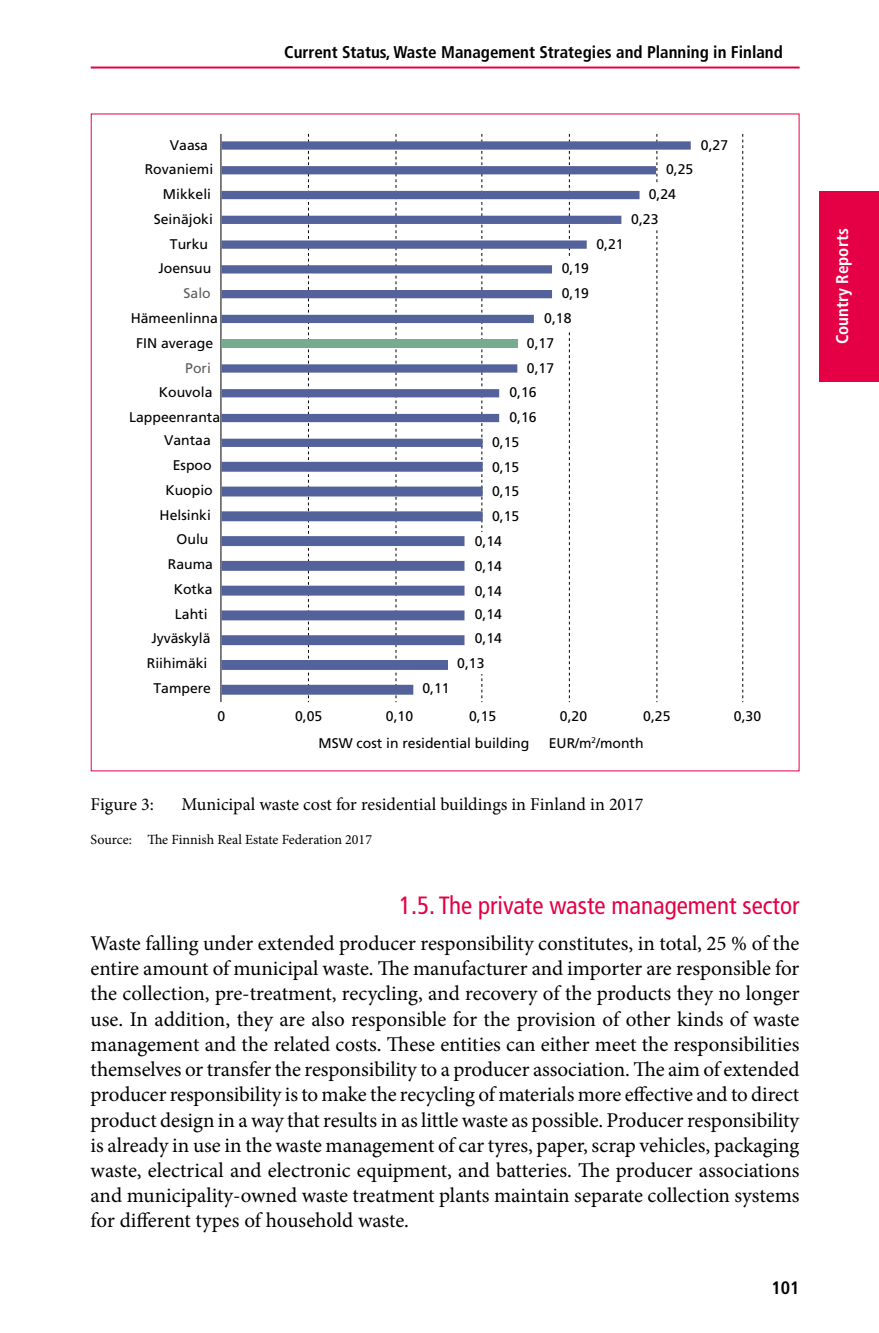
<style>
.page{position:relative;width:879px;height:1333px;background:#fff}
.page>*{position:absolute;margin:0;border:0;box-sizing:border-box;transform-origin:0 0}
.t1{font:condensed 25px "Frutiger";color:#e50046}
.t2{font:21px/25.2px "Minion Pro";color:#000;text-align:justify}
.t3{font:18px "Minion Pro";color:#000}
.t4{font:700 condensed 18px "Frutiger";color:#000}
.t5{font:700 condensed 17px "Frutiger";color:#000}
.t6{font:700 condensed 17px "Frutiger";color:#fff}
.t7{font:14px "Frutiger";color:#000}
.t8{font:14px "Minion Pro";color:#000}
.t9{font:14px "Frutiger";color:#605c5b}
</style>
<div class="page">
<hr style="left:91px;top:66px;width:708px;height:2px;background:#e50046">
<div style="left:819px;top:191px;width:60px;height:190px;background:#e50046"></div>
<svg style="left:742px;top:134px;width:1px;height:568px"></svg>
<svg style="left:222px;top:141px;width:469px;height:553px"></svg>
<hr style="left:220px;top:134px;width:1px;height:568px;background:#000">
<div style="left:654px;top:184px;width:7px;height:44px;background:#fff"></div>
<div style="left:566px;top:257px;width:6px;height:73px;background:#fff"></div>
<div style="left:479px;top:532px;width:7px;height:141px;background:#fff"></div>
<p class="t5" style="left:284px;top:42px;width:500px">Current Status, Waste Management Strategies and Planning in Finland</p>
<p class="t7" style="left:170px;top:136px;width:40px">Vaasa</p>
<p class="t7" style="left:701px;top:136px;width:29px">0,27</p>
<p class="t7" style="left:145px;top:161px;width:70px">Rovaniemi</p>
<p class="t7" style="left:666px;top:161px;width:29px">0,25</p>
<p class="t7" style="left:163px;top:186px;width:50px">Mikkeli</p>
<p class="t7" style="left:649px;top:186px;width:29px">0,24</p>
<p class="t7" style="left:154px;top:211px;width:61px">Seinäjoki</p>
<p class="t7" style="left:631px;top:211px;width:29px">0,23</p>
<p class="t7" style="left:170px;top:235px;width:40px">Turku</p>
<p class="t7" style="left:596px;top:235px;width:29px">0,21</p>
<p class="t7" style="left:158px;top:260px;width:54px">Joensuu</p>
<p class="t7" style="left:562px;top:260px;width:29px">0,19</p>
<p class="t9" style="left:184px;top:285px;width:29px">Salo</p>
<p class="t7" style="left:562px;top:285px;width:29px">0,19</p>
<p class="t7" style="left:131px;top:310px;width:89px">Hämeenlinna</p>
<p class="t7" style="left:544px;top:310px;width:29px">0,18</p>
<p class="t7" style="left:136px;top:335px;width:79px">FIN average</p>
<p class="t7" style="left:527px;top:335px;width:29px">0,17</p>
<p class="t9" style="left:185px;top:359px;width:27px">Pori</p>
<p class="t7" style="left:527px;top:359px;width:29px">0,17</p>
<p class="t7" style="left:159px;top:384px;width:55px">Kouvola</p>
<p class="t7" style="left:509px;top:384px;width:29px">0,16</p>
<p class="t7" style="left:129px;top:409px;width:93px">Lappeenranta</p>
<p class="t7" style="left:509px;top:409px;width:29px">0,16</p>
<p class="t7" style="left:164px;top:432px;width:48px">Vantaa</p>
<p class="t7" style="left:492px;top:434px;width:29px">0,15</p>
<p class="t7" style="left:173px;top:457px;width:40px">Espoo</p>
<p class="t7" style="left:492px;top:458px;width:29px">0,15</p>
<p class="t7" style="left:165px;top:481px;width:49px">Kuopio</p>
<p class="t7" style="left:492px;top:483px;width:29px">0,15</p>
<p class="t7" style="left:160px;top:506px;width:53px">Helsinki</p>
<p class="t7" style="left:492px;top:508px;width:29px">0,15</p>
<p class="t7" style="left:176px;top:531px;width:33px">Oulu</p>
<p class="t7" style="left:475px;top:533px;width:29px">0,14</p>
<p class="t7" style="left:168px;top:556px;width:47px">Rauma</p>
<p class="t7" style="left:475px;top:557px;width:29px">0,14</p>
<p class="t7" style="left:174px;top:581px;width:40px">Kotka</p>
<p class="t7" style="left:475px;top:582px;width:29px">0,14</p>
<p class="t7" style="left:175px;top:605px;width:34px">Lahti</p>
<p class="t7" style="left:475px;top:605px;width:29px">0,14</p>
<p class="t7" style="left:151px;top:630px;width:61px">Jyväskylä</p>
<p class="t7" style="left:475px;top:630px;width:29px">0,14</p>
<p class="t7" style="left:147px;top:655px;width:62px">Riihimäki</p>
<p class="t7" style="left:457px;top:655px;width:29px">0,13</p>
<p class="t7" style="left:153px;top:680px;width:59px">Tampere</p>
<p class="t7" style="left:422px;top:680px;width:29px">0,11</p>
<p class="t7" style="left:217px;top:708px;width:9px">0</p>
<p class="t7" style="left:295px;top:708px;width:29px">0,05</p>
<p class="t7" style="left:386px;top:708px;width:29px">0,10</p>
<p class="t7" style="left:469px;top:708px;width:29px">0,15</p>
<p class="t7" style="left:560px;top:708px;width:29px">0,20</p>
<p class="t7" style="left:643px;top:708px;width:29px">0,25</p>
<p class="t7" style="left:734px;top:708px;width:29px">0,30</p>
<p class="t7" style="left:318px;top:734px;width:212px">MSW cost in residential building</p>
<p class="t7" style="left:549px;top:734px;width:96px">EUR/m<sup>2</sup>/month</p>
<p class="t3" style="left:91px;top:792px;width:65px">Figure 3:</p>
<p class="t3" style="left:181px;top:792px;width:464px">Municipal waste cost for residential buildings in Finland in 2017</p>
<p class="t8" style="left:91px;top:830px;width:283px">Source: The Finnish Real Estate Federation 2017</p>
<p class="t1" style="left:399px;top:890px;width:402px">1.5. The private waste management sector</p>
<p class="t2" style="left:91px;top:930px;width:710px">Waste falling under extended producer responsibility constitutes, in total, 25 % of the entire amount of municipal waste. The manufacturer and importer are responsible for the collection, pre-treatment, recycling, and recovery of the products they no longer use. In addition, they are also responsible for the provision of other kinds of waste management and the related costs. These entities can either meet the responsibilities themselves or transfer the responsibility to a producer association. The aim of extended producer responsibility is to make the recycling of materials more effective and to direct product design in a way that results in as little waste as possible. Producer responsibility is already in use in the waste management of car tyres, paper, scrap vehicles, packaging waste, electrical and electronic equipment, and batteries. The producer associations and municipality-owned waste treatment plants maintain separate collection systems for different types of household waste.</p>
<p class="t4" style="left:771px;top:1276px;width:30px">101</p>
<p class="t6" style="left:832px;top:344px;width:117px;rotate:-90deg">Country Reports</p>
</div>
